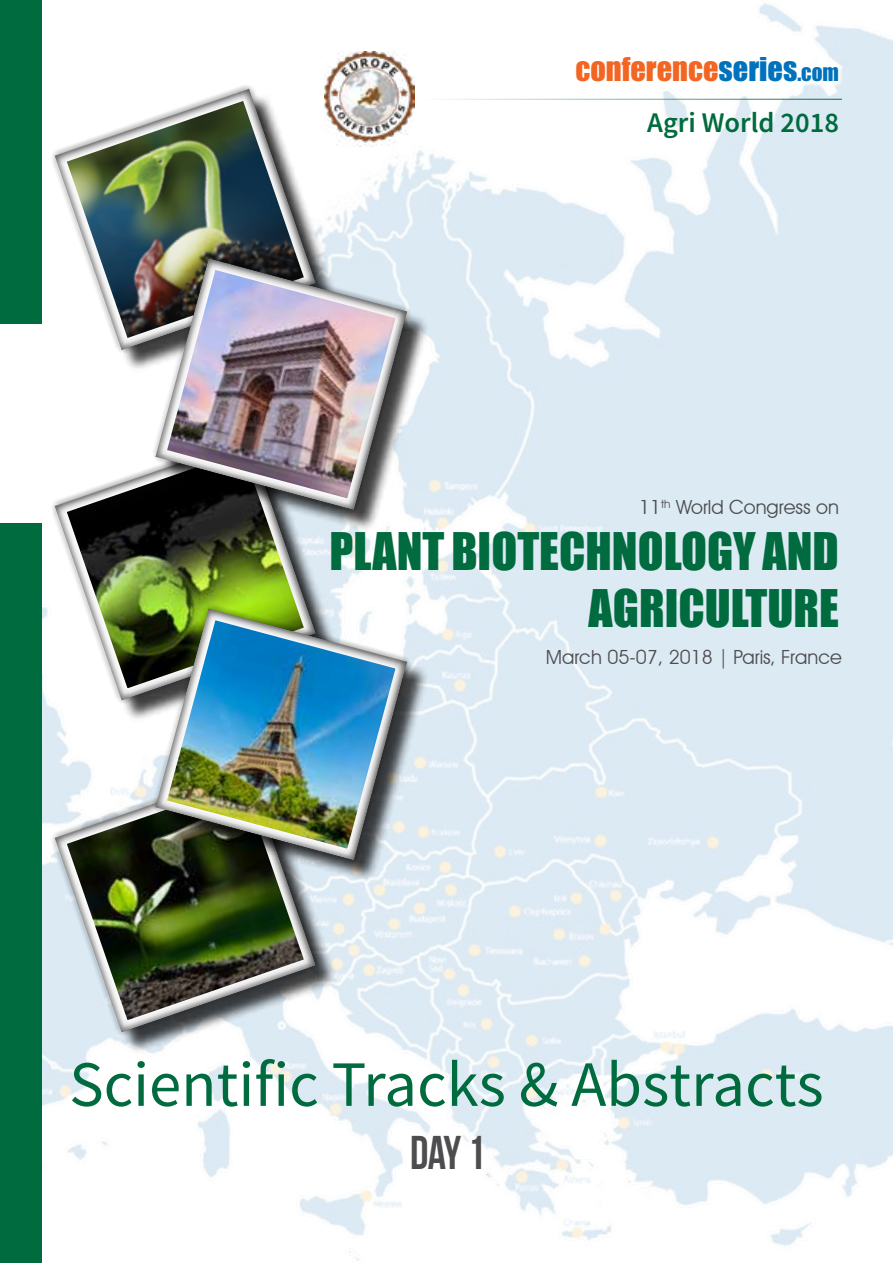
<style>
.page{position:relative;width:893px;height:1263px;background:#fff}
.page>*{position:absolute;margin:0;border:0;box-sizing:border-box;transform-origin:0 0}
.t1{font:64.65px "Source Sans Pro";color:#006b3e}
.t2{font:47.55px/57.2px "Impact";color:#006b3e;text-align:right}
.t3{font:47.4px "Bebas Neue";color:#4d4d4f;scale:.95 1}
.t4{font:30.3px "Impact";color:#f26522}
.t5{font:600 28.5px "Source Sans Pro";color:#006b3e}
.t6{font:19.5px "Avant Garde IT Cby BT";color:#4d4d4f}
.s1{color:#0072bc}
.s2{font-size:21.15px;color:#0072bc}
</style>
<div class="page">
<img style="left:0;top:0;width:893px;height:1263px">
<div style="left:0;top:0;width:41px;height:323px;background:#006b3e"></div>
<div style="left:0;top:523px;width:41px;height:740px;background:#006b3e"></div>
<svg style="left:23px;top:57px;width:322px;height:314px"></svg>
<svg style="left:47px;top:80px;width:277px;height:277px"></svg>
<svg style="left:23px;top:407px;width:322px;height:314px"></svg>
<img style="left:47px;top:431px;width:277px;height:276px">
<svg style="left:41px;top:739px;width:304px;height:314px"></svg>
<img style="left:47px;top:763px;width:277px;height:276px">
<svg style="left:127px;top:228px;width:312px;height:301px"></svg>
<img style="left:149px;top:250px;width:266px;height:267px">
<svg style="left:127px;top:578px;width:312px;height:302px"></svg>
<img style="left:149px;top:601px;width:266px;height:266px">
<div style="left:570px;top:53px;width:273px;height:34px;background:#fff"></div>
<hr style="left:418px;top:99px;width:424px;height:1px;background:#006b3e">
<img style="left:325px;top:51px;width:90px;height:96px">
<h3 class="t4" style="left:575px;top:46px;width:265px">conference<span class="s1">series</span><span class="s2">.com</span></h3>
<h3 class="t5" style="left:647px;top:105px;width:193px">Agri World 2018</h3>
<p class="t6" style="left:639px;top:496px;width:201px">11<sup>th</sup> World Congress on</p>
<h2 class="t2" style="left:329px;top:521px;width:511px">PLANT BIOTECHNOLOGY AND<br>AGRICULTURE</h2>
<p class="t6" style="left:546px;top:645px;width:297px">March 05-07, 2018 | Paris, France</p>
<h1 class="t1" style="left:69px;top:1044px;width:756px">Scientific Tracks &amp; Abstracts</h1>
<h3 class="t3" style="left:410px;top:1126px;width:81px">Day 1</h3>
</div>
